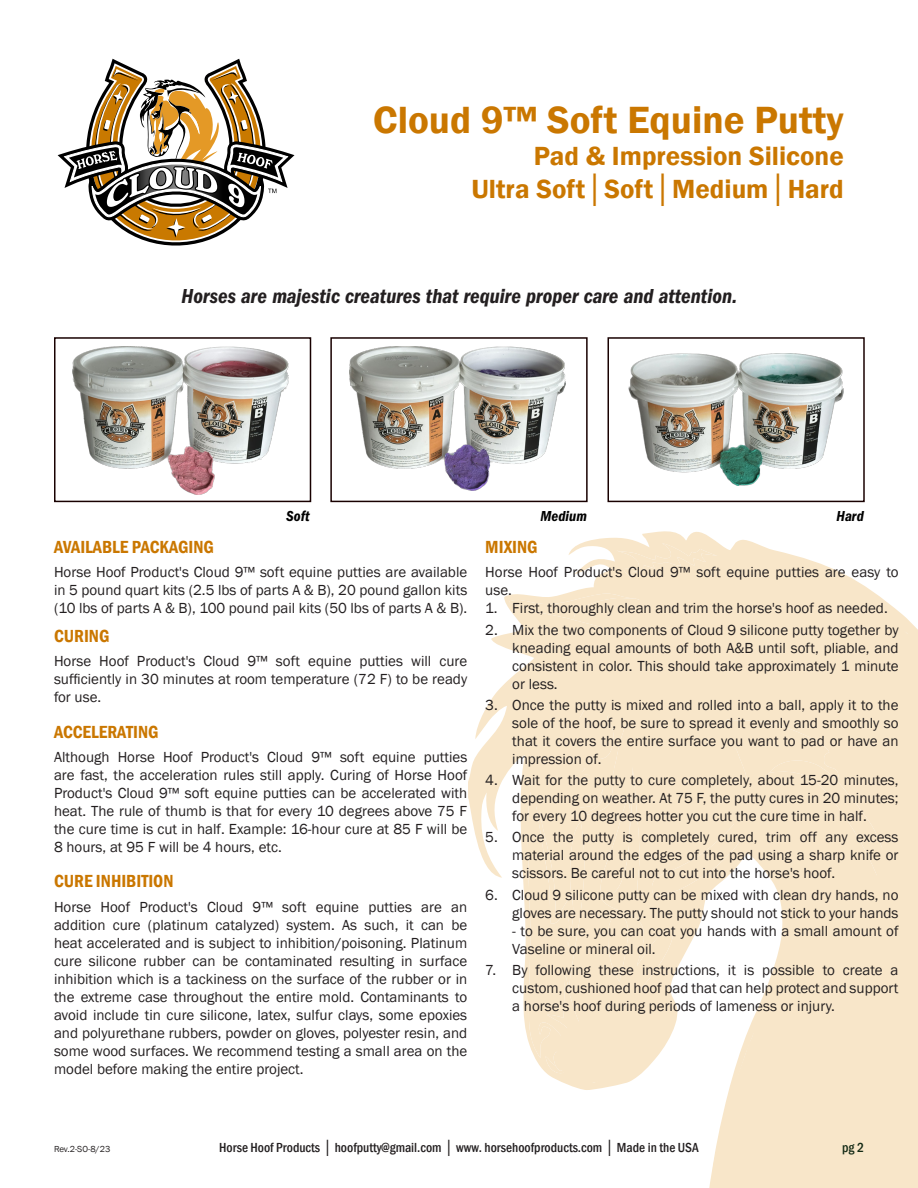
<style>
.page{position:relative;width:918px;height:1188px;background:#fff}
.page>*{position:absolute;margin:0;border:0;box-sizing:border-box;transform-origin:0 0}
.t1{font:600 39px "Franklin Gothic";color:#ca7700}
.t2{font:600 27px/32.4px "Franklin Gothic";color:#ca7700;text-align:right}
.t3{font:italic 600 condensed 21px "Franklin Gothic";color:#231f20}
.t4{font:600 condensed 18px "Franklin Gothic";color:#ca7700}
.t5{font:15px/18px "Franklin Gothic";color:#231f20;text-align:justify}
.t6{font:italic 600 condensed 15px "Franklin Gothic";color:#000}
.t7{font:500 condensed 13.5px "Franklin Gothic";color:#231f20}
.t8{font:500 condensed 13.5px "Franklin Gothic";color:#132914}
.t9{font:9px "Franklin Gothic";letter-spacing:-.01em;color:#231f20}
</style>
<div class="page">
<svg style="left:468px;top:531px;width:347px;height:342px"></svg>
<svg style="left:616px;top:543px;width:102px;height:35px"></svg>
<svg style="left:619px;top:562px;width:248px;height:26px;fill:#f8e6c9"></svg>
<svg style="left:492px;top:588px;width:426px;height:600px"></svg>
<svg style="left:58px;top:59px;width:236px;height:187px"></svg>
<img style="left:349px;top:347px;width:216px;height:144px">
<div style="left:330px;top:337px;width:258px;height:165px;border:2px solid #180000"></div>
<img style="left:73px;top:347px;width:216px;height:148px">
<div style="left:54px;top:337px;width:257px;height:165px;border:2px solid #180000"></div>
<img style="left:629px;top:354px;width:215px;height:132px">
<div style="left:608px;top:337px;width:257px;height:165px;border:2px solid #180000"></div>
<h1 class="t1" style="left:373px;top:96px;width:472px">Cloud 9™ Soft Equine Putty</h1>
<h2 class="t2" style="left:471px;top:140px;width:374px">Pad &amp; Impression Silicone<br>Ultra Soft│Soft│Medium│Hard</h2>
<h3 class="t3" style="left:182px;top:284px;width:557px">Horses are majestic creatures that require proper care and attention.</h3>
<p class="t6" style="left:286px;top:508px;width:25px">Soft</p>
<p class="t6" style="left:541px;top:508px;width:48px">Medium</p>
<p class="t6" style="left:837px;top:508px;width:29px">Hard</p>
<p class="t4" style="left:54px;top:535px;width:162px">AVAILABLE PACKAGING</p>
<p class="t5" style="left:54px;top:564px;width:415px">Horse Hoof Product's Cloud 9™ soft equine putties are available in 5 pound quart kits (2.5 lbs of parts A &amp; B), 20 pound gallon kits (10 lbs of parts A &amp; B), 100 pound pail kits (50 lbs of parts A &amp; B).</p>
<p class="t4" style="left:54px;top:624px;width:57px">CURING</p>
<p class="t5" style="left:54px;top:653px;width:415px">Horse Hoof Product's Cloud 9™ soft equine putties will cure sufficiently in 30 minutes at room temperature (72 F) to be ready for use.</p>
<p class="t4" style="left:54px;top:720px;width:106px">ACCELERATING</p>
<p class="t5" style="left:54px;top:749px;width:415px">Although Horse Hoof Product's Cloud 9™ soft equine putties are fast, the acceleration rules still apply. Curing of Horse Hoof Product's Cloud 9™ soft equine putties can be accelerated with heat. The rule of thumb is that for every 10 degrees above 75 F the cure time is cut in half. Example: 16-hour cure at 85 F will be 8 hours, at 95 F will be 4 hours, etc.</p>
<p class="t4" style="left:54px;top:869px;width:121px">CURE INHIBITION</p>
<p class="t5" style="left:54px;top:898px;width:415px">Horse Hoof Product's Cloud 9™ soft equine putties are an addition cure (platinum catalyzed) system. As such, it can be heat accelerated and is subject to inhibition/poisoning. Platinum cure silicone rubber can be contaminated resulting in surface inhibition which is a tackiness on the surface of the rubber or in the extreme case throughout the entire mold. Contaminants to avoid include tin cure silicone, latex, sulfur clays, some epoxies and polyurethane rubbers, powder on gloves, polyester resin, and some wood surfaces. We recommend testing a small area on the model before making the entire project.</p>
<p class="t4" style="left:485px;top:535px;width:54px">MIXING</p>
<p class="t5" style="left:485px;top:564px;width:415px">Horse Hoof Product's Cloud 9™ soft equine putties are easy to use.</p>
<p class="t5" style="left:485px;top:600px;width:404px">1. First, thoroughly clean and trim the horse's hoof as needed.</p>
<p class="t5" style="left:512px;top:621px;width:388px;text-indent:-27px">2. Mix the two components of Cloud 9 silicone putty together by kneading equal amounts of both A&amp;B until soft, pliable, and consistent in color. This should take approximately 1 minute or less.</p>
<p class="t5" style="left:512px;top:696px;width:388px;text-indent:-27px">3. Once the putty is mixed and rolled into a ball, apply it to the sole of the hoof, be sure to spread it evenly and smoothly so that it covers the entire surface you want to pad or have an impression of.</p>
<p class="t5" style="left:512px;top:771px;width:388px;text-indent:-27px">4. Wait for the putty to cure completely, about 15-20 minutes, depending on weather. At 75 F, the putty cures in 20 minutes; for every 10 degrees hotter you cut the cure time in half.</p>
<p class="t5" style="left:512px;top:829px;width:388px;text-indent:-27px">5. Once the putty is completely cured, trim off any excess material around the edges of the pad using a sharp knife or scissors. Be careful not to cut into the horse's hoof.</p>
<p class="t5" style="left:485px;top:886px;width:415px;text-align:right">6. Cloud 9 silicone putty can be mixed with clean dry hands, no gloves are necessary. The putty should not stick to your hands</p>
<p class="t5" style="left:512px;top:922px;width:388px">- to be sure, you can coat you hands with a small amount of<br>Vaseline or mineral oil.</p>
<p class="t5" style="left:512px;top:961px;width:388px;text-indent:-27px">7. By following these instructions, it is possible to create a custom, cushioned hoof pad that can help protect and support a horse's hoof during periods of lameness or injury.</p>
<p class="t9" style="left:54px;top:1143px;width:58px">Rev.2-SO-8/23</p>
<p class="t7" style="left:219px;top:1139px;width:481px">Horse Hoof Products │ hoofputty@gmail.com │ www. horsehoofproducts.com │ Made in the USA</p>
<p class="t8" style="left:842px;top:1139px;width:23px">pg 2</p>
</div>
